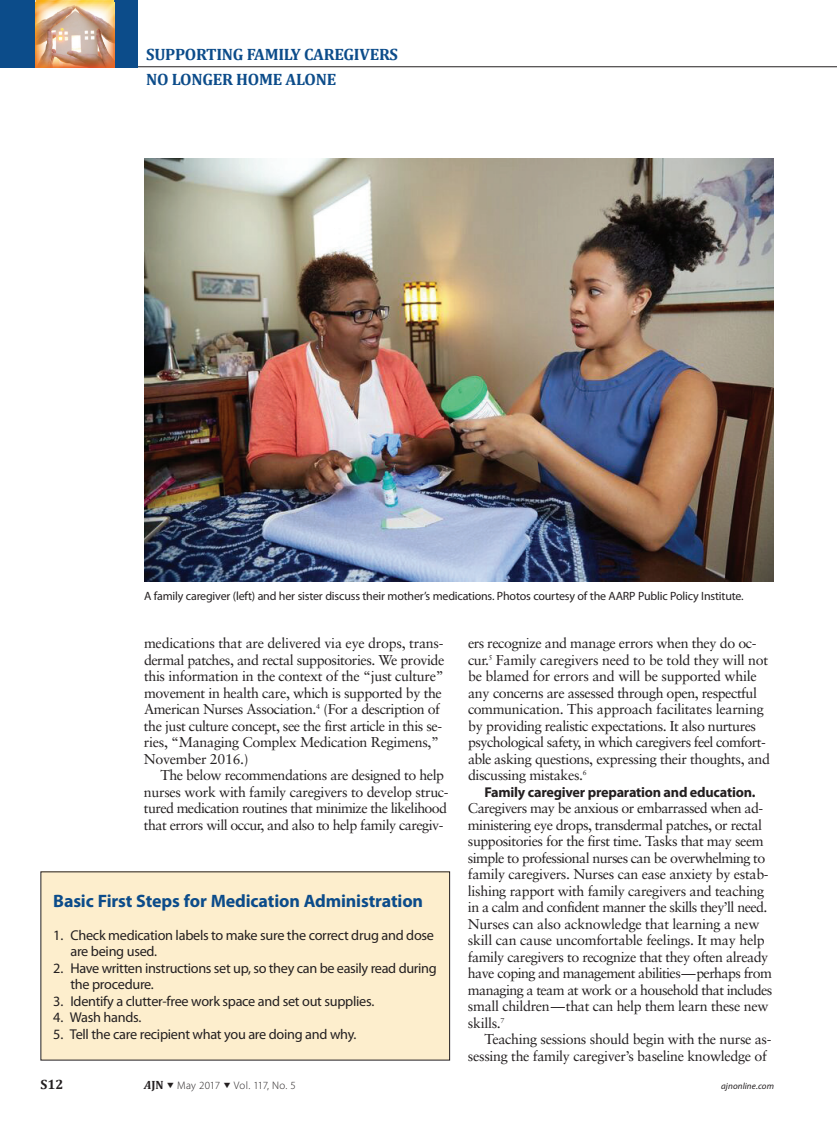
<style>
.page{position:relative;width:837px;height:1134px;background:#fff}
.page>*{position:absolute;margin:0;border:0;box-sizing:border-box;transform-origin:0 0}
.t1{font:700 18px "Myriad Pro";letter-spacing:-.01em;color:#0c4c8a}
.t2{font:700 16.5px/25.5px "Cambria";letter-spacing:-.015em;color:#0c4c8a}
.t3{font:14.25px/16.5px "Sabon";letter-spacing:-.035em;color:#231f20}
.t4{font:14.25px/16.5px "Myriad Pro";letter-spacing:-.02em;color:#231f20}
.t5{font:700 14.25px "Myriad Pro";letter-spacing:-.015em;color:#231f20}
.t6{font:700 13.5px "Cambria";color:#231f20}
.t7{font:12px "Myriad Pro";letter-spacing:-.015em;color:#231f20}
.t8{font:300 10.95px "Myriad Pro";letter-spacing:.01em;color:#231f20}
.t9{font:italic 9px "Myriad Pro";letter-spacing:.01em;color:#231f20}
.s1{font-family:"Cambria";font-weight:700;font-style:italic;font-size:12px}
.s2{font-family:"Cambria";font-weight:700;font-size:12px}
</style>
<div class="page">
<hr style="left:137px;top:66px;width:700px;height:1px;background:#231f20">
<div style="left:0;top:0;width:137px;height:67px;background:#0c4c8a"></div>
<img style="left:36px;top:0;width:78px;height:3px">
<img style="left:36px;top:3px;width:78px;height:64px">
<img style="left:144px;top:159px;width:630px;height:423px">
<div style="left:41px;top:872px;width:409px;height:188px;background:#fdeecd"></div>
<p class="t2" style="left:146px;top:41px;width:253px">SUPPORTING FAMILY CAREGIVERS<br>NO LONGER HOME ALONE</p>
<p class="t7" style="left:144px;top:588px;width:601px">A family caregiver (left) and her sister discuss their mother’s medications. Photos courtesy of the AARP Public Policy Institute.</p>
<p class="t3" style="left:144px;top:635px;width:302px">medications that are delivered via eye drops, trans&shy;dermal patches, and rectal suppositories. We provide this information in the context of the “just culture” movement in health care, which is supported by the Amer ican Nurses Association.<sup>4</sup> (For a description of the just culture concept, see the first article in this se&shy;ries, “Managing Complex Medication Regimens,” November 2016.)</p>
<p class="t3" style="left:144px;top:767px;width:306px;text-indent:17px">The below recommendations are designed to help nurses work with family caregivers to develop struc&shy;tured medication routines that minimize the likelihood that errors will occur, and also to help family caregiv-</p>
<p class="t1" style="left:53px;top:889px;width:371px">Basic First Steps for Medication Administration</p>
<p class="t4" style="left:70px;top:926px;width:365px;text-indent:-17px">1. Check medication labels to make sure the correct drug and dose are being used.</p>
<p class="t4" style="left:70px;top:959px;width:368px;text-indent:-17px">2. Have written instructions set up, so they can be easily read during the procedure.</p>
<p class="t4" style="left:53px;top:992px;width:323px">3. Identify a clutter-free work space and set out supplies.</p>
<p class="t4" style="left:53px;top:1009px;width:90px">4. Wash hands.</p>
<p class="t4" style="left:53px;top:1025px;width:305px">5. Tell the care recipient what you are doing and why.</p>
<p class="t3" style="left:468px;top:635px;width:304px">ers recognize and manage errors when they do oc&shy;cur.<sup>5</sup> Family caregivers need to be told they will not be blamed for errors and will be supported while any concerns are assessed through open, respectful communication. This approach facilitates learning by providing realistic expectations. It also nurtures psychological safety, in which caregivers feel comfort&shy;able asking questions, expressing their thoughts, and discussing mistakes.<sup>6</sup></p>
<p class="t5" style="left:484px;top:782px;width:273px">Family caregiver preparation and education.</p>
<p class="t3" style="left:468px;top:800px;width:306px">Caregivers may be anxious or embarrassed when ad&shy;ministering eye drops, transdermal patches, or rectal suppositories for the first time. Tasks that may seem simple to professional nurses can be overwhelming to family caregivers. Nurses can ease anxiety by estab&shy;lishing rapport with family caregivers and teaching in a calm and confident manner the skills they’ll need.<br>Nurses can also acknowledge that learning a new skill can cause uncomfortable feelings. It may help family caregivers to recognize that they often already have coping and management abilities—perhaps from managing a team at work or a household that includes small children—that can help them learn these new skills.<sup>7</sup></p>
<p class="t3" style="left:468px;top:1031px;width:305px;text-indent:17px">Teaching sessions should begin with the nurse as&shy;sessing the family caregiver’s baseline knowledge of</p>
<p class="t6" style="left:40px;top:1076px;width:24px">S12</p>
<p class="t8" style="left:144px;top:1079px;width:153px"><span class="s1">A</span><span class="s2">JN</span> ▼ May 2017 ▼ Vol. 117, No. 5</p>
<p class="t9" style="left:721px;top:1081px;width:54px">ajnonline.com</p>
</div>
